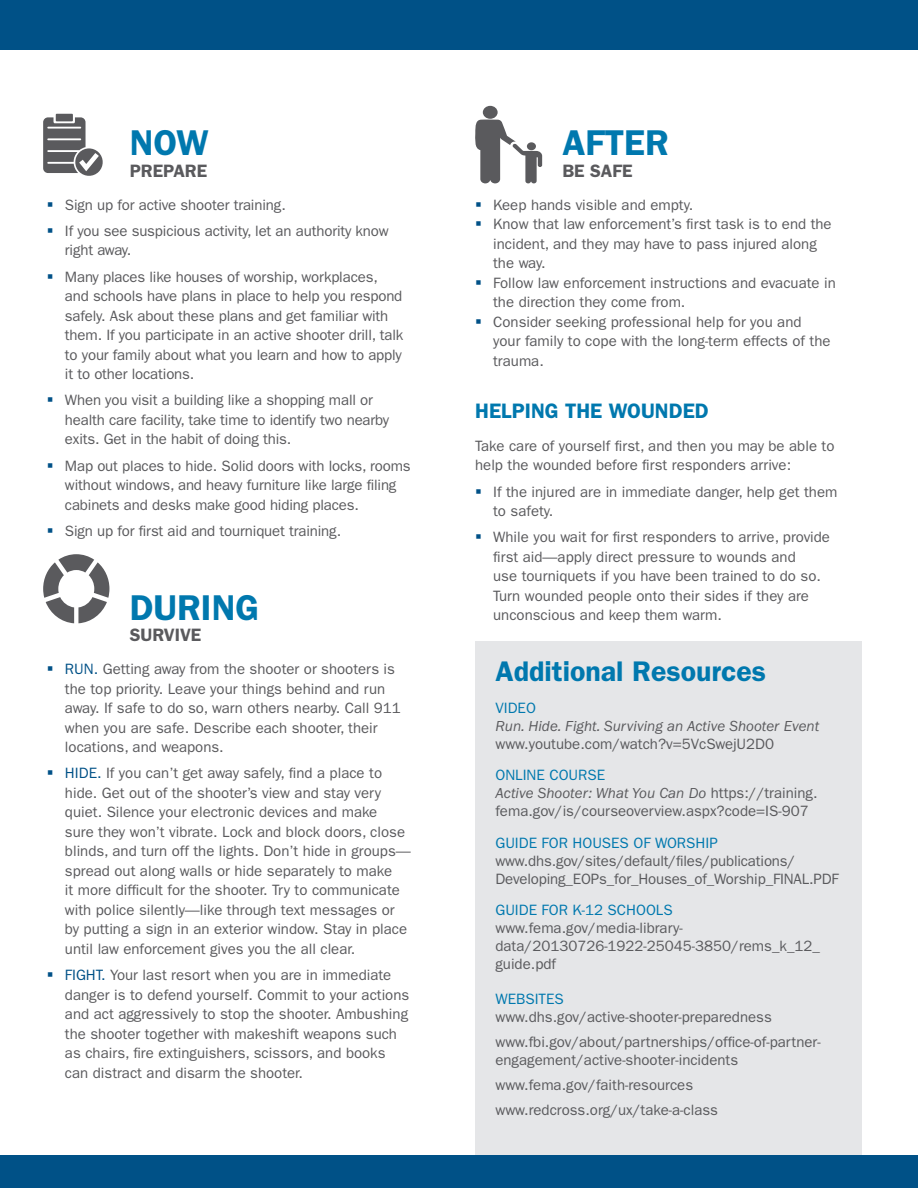
<style>
.page{position:relative;width:918px;height:1188px;background:#fff}
.page>*{position:absolute;margin:0;border:0;box-sizing:border-box;transform-origin:0 0}
.t1{font:600 36px "ITC Franklin Gothic Std";color:#0078ae}
.t2{font:600 28.5px "ITC Franklin Gothic Std";color:#0078ae}
.t3{font:600 21px "ITC Franklin Gothic Std";color:#0078ae}
.t4{font:600 18px "ITC Franklin Gothic Std";color:#5a5a5d}
.t5{font:15px/19.5px "ITC Franklin Gothic Std";color:#5a5a5d}
.t6{font:italic 15px/18px "ITC Franklin Gothic Std";color:#5a5a5d}
.t7{font:15px "ITC Franklin Gothic Std";color:#0078ae}
.s1{color:#005187}
.s2{font-style:normal}
.s3{font-style:italic}
</style>
<div class="page">
<svg style="left:43px;top:117px;width:60px;height:59px"></svg>
<div style="left:56px;top:114px;width:17px;height:7px;background:#5a5a5d"></div>
<svg style="left:43px;top:554px;width:66px;height:69px"></svg>
<svg style="left:475px;top:106px;width:67px;height:77px"></svg>
<div style="left:475px;top:642px;width:387px;height:546px;background:#e5e6e8"></div>
<div style="left:0;top:1155px;width:918px;height:33px;background:#005187"></div>
<div style="left:0;top:0;width:918px;height:49px;background:#005187"></div>
<h2 class="t1" style="left:130px;top:121px;width:81px">NOW</h2>
<h2 class="t4" style="left:130px;top:160px;width:79px">PREPARE</h2>
<p class="t5" style="left:65px;top:195px;width:222px">Sign up for active shooter training.</p>
<p class="t5" style="left:65px;top:221px;width:325px">If you see suspicious activity, let an authority know right away.</p>
<p class="t5" style="left:65px;top:267px;width:340px">Many places like houses of worship, workplaces, and schools have plans in place to help you respond safely. Ask about these plans and get familiar with them. If you participate in an active shooter drill, talk to your family about what you learn and how to apply it to other locations.</p>
<p class="t5" style="left:65px;top:391px;width:326px">When you visit a building like a shopping mall or health care facility, take time to identify two nearby exits. Get in the habit of doing this.</p>
<p class="t5" style="left:65px;top:456px;width:347px">Map out places to hide. Solid doors with locks, rooms without windows, and heavy furniture like large filing cabinets and desks make good hiding places.</p>
<p class="t5" style="left:65px;top:521px;width:278px">Sign up for first aid and tourniquet training.</p>
<h2 class="t1" style="left:130px;top:586px;width:131px">DURING</h2>
<h2 class="t4" style="left:130px;top:624px;width:73px">SURVIVE</h2>
<p class="t5" style="left:65px;top:659px;width:337px"><span class="s1">RUN.</span> Getting away from the shooter or shooters is the top priority. Leave your things behind and run away. If safe to do so, warn others nearby. Call 911 when you are safe. Describe each shooter, their locations, and weapons.</p>
<p class="t5" style="left:65px;top:764px;width:347px"><span class="s1">HIDE.</span> If you can’t get away safely, find a place to hide. Get out of the shooter’s view and stay very quiet. Silence your electronic devices and make<br>sure they won’t vibrate. Lock and block doors, close blinds, and turn off the lights. Don’t hide in groups— spread out along walls or hide separately to make<br>it more difficult for the shooter. Try to communicate with police silently—like through text messages or by putting a sign in an exterior window. Stay in place until law enforcement gives you the all clear.</p>
<p class="t5" style="left:65px;top:965px;width:346px"><span class="s1">FIGHT.</span> Your last resort when you are in immediate danger is to defend yourself. Commit to your actions and act aggressively to stop the shooter. Ambushing the shooter together with makeshift weapons such as chairs, fire extinguishers, scissors, and books can distract and disarm the shooter.</p>
<h2 class="t1" style="left:562px;top:121px;width:108px">AFTER</h2>
<h2 class="t4" style="left:562px;top:160px;width:72px">BE SAFE</h2>
<p class="t5" style="left:493px;top:195px;width:202px">Keep hands visible and empty.</p>
<p class="t5" style="left:493px;top:214px;width:340px">Know that law enforcement’s first task is to end the incident, and they may have to pass injured along the way.</p>
<p class="t5" style="left:493px;top:273px;width:344px">Follow law enforcement instructions and evacuate in the direction they come from.</p>
<p class="t5" style="left:493px;top:312px;width:339px">Consider seeking professional help for you and your family to cope with the long-term effects of the trauma.</p>
<h3 class="t3" style="left:475px;top:398px;width:235px">HELPING THE WOUNDED</h3>
<p class="t5" style="left:475px;top:436px;width:361px">Take care of yourself first, and then you may be able to help the wounded before first responders arrive:</p>
<p class="t5" style="left:493px;top:482px;width:346px">If the injured are in immediate danger, help get them to safety.</p>
<p class="t5" style="left:493px;top:528px;width:338px">While you wait for first responders to arrive, provide first aid—apply direct pressure to wounds and<br>use tourniquets if you have been trained to do so.<br>Turn wounded people onto their sides if they are unconscious and keep them warm.</p>
<h2 class="t2" style="left:495px;top:655px;width:272px">Additional Resources</h2>
<h3 class="t7" style="left:495px;top:699px;width:42px">VIDEO</h3>
<p class="t6" style="left:495px;top:717px;width:325px">Run. Hide. Fight. Surviving an Active Shooter Event <span class="s2">www.youtube.com/watch?v=5VcSwejU2D0</span></p>
<h3 class="t7" style="left:495px;top:767px;width:111px">ONLINE COURSE</h3>
<p class="t5" style="left:495px;top:784px;width:324px;line-height:18px"><span class="s3">Active Shooter: What You Can Do</span> https://training. fema.gov/is/courseoverview.aspx?code=IS-907</p>
<h3 class="t7" style="left:495px;top:834px;width:224px">GUIDE FOR HOUSES OF WORSHIP</h3>
<p class="t5" style="left:495px;top:852px;width:345px;line-height:18px">www.dhs.gov/sites/default/files/publications/<br>Developing_EOPs_for_Houses_of_Worship_FINAL.PDF</p>
<h3 class="t7" style="left:495px;top:902px;width:179px">GUIDE FOR K-12 SCHOOLS</h3>
<p class="t5" style="left:495px;top:919px;width:326px;line-height:18px">www.fema.gov/media-library&shy;data/20130726-1922-25045-3850/rems_k_12_ guide.pdf</p>
<h3 class="t7" style="left:495px;top:991px;width:70px">WEBSITES</h3>
<p class="t5" style="left:495px;top:1005px;width:327px;line-height:24.8px">www.dhs.gov/active-shooter-preparedness www.fbi.gov/about/partnerships/office-of-partner-</p>
<p class="t5" style="left:495px;top:1048px;width:244px;line-height:24.8px">engagement/active-shooter-incidents www.fema.gov/faith-resources www.redcross.org/ux/take-a-class</p>
</div>
